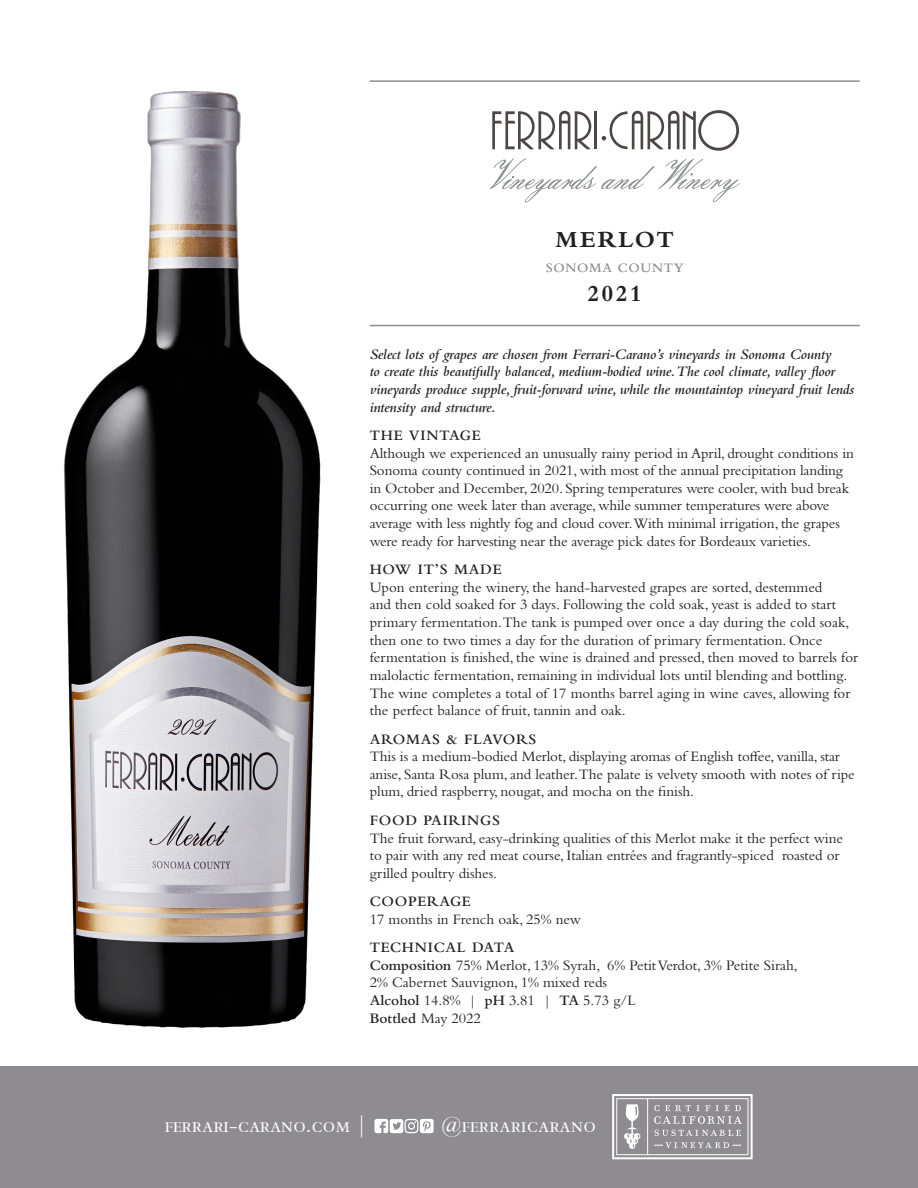
<style>
.page{position:relative;width:918px;height:1188px;background:#fff}
.page>*{position:absolute;margin:0;border:0;box-sizing:border-box;transform-origin:0 0}
.t1{font:700 24px "Bembo Std";letter-spacing:.09em;color:#231f20}
.t2{font:22.2px "Bembo Small Caps&Oldstyle Figures";color:#fff}
.t3{font:15px/17.7px "Bembo Std";letter-spacing:-.005em;color:#231f20}
.t4{font:italic 600 15px/17.7px "Bembo Std";letter-spacing:-.01em;color:#231f20}
.t5{font:600 15px "Bembo MT Pro";letter-spacing:.05em;color:#231f20}
.t6{font:600 15px "Bembo MT Pro";color:#231f20}
.t7{font:600 13.5px "Bembo MT Pro";letter-spacing:.05em;color:#8e8c90}
.s1{font-family:"Bembo MT Pro";font-weight:600}
.s2{font-family:"Bembo Std";font-weight:400}
</style>
<div class="page">
<div style="left:0;top:1067px;width:918px;height:121px;background:#8e8c90"></div>
<svg style="left:374px;top:1119px;width:60px;height:14px"></svg>
<svg style="left:612px;top:1094px;width:141px;height:65px"></svg>
<hr style="left:370px;top:80px;width:490px;height:2px;background:#8e8c90">
<hr style="left:370px;top:325px;width:490px;height:1px;background:#8e8c90">
<img style="left:64px;top:91px;width:256px;height:937px">
<svg style="left:492px;top:111px;width:99px;height:38px"></svg>
<hr style="left:594px;top:111px;width:3px;height:38px;background:#4d4846">
<svg style="left:602px;top:110px;width:137px;height:41px"></svg>
<svg style="left:490px;top:158px;width:250px;height:44px"></svg>
<p class="t1" style="left:556px;top:226px;width:120px">MERLOT</p>
<p class="t7" style="left:546px;top:261px;width:139px">SONOMA COUNTY</p>
<p class="t1" style="left:587px;top:280px;width:56px">2021</p>
<p class="t4" style="left:370px;top:345px;width:486px">Select lots of grapes are chosen from Ferrari-Carano’s vineyards in Sonoma County<br>to create this beautifully balanced, medium-bodied wine. The cool climate, valley floor vineyards produce supple, fruit-forward wine, while the mountaintop vineyard fruit lends intensity and structure.</p>
<p class="t5" style="left:370px;top:427px;width:112px">THE VINTAGE</p>
<p class="t3" style="left:370px;top:444px;width:486px">Although we experienced an unusually rainy period in April, drought conditions in Sonoma county continued in 2021, with most of the annual precipitation landing in October and December, 2020. Spring temperatures were cooler, with bud break occurring one week later than average, while summer temperatures were above average with less nightly fog and cloud cover.With minimal irrigation, the grapes were ready for harvesting near the average pick dates for Bordeaux varieties.</p>
<p class="t5" style="left:370px;top:561px;width:133px">HOW IT’S MADE</p>
<p class="t3" style="left:370px;top:578px;width:490px">Upon entering the winery, the hand-harvested grapes are sorted, destemmed<br>and then cold soaked for 3 days. Following the cold soak, yeast is added to start primary fermentation.The tank is pumped over once a day during the cold soak, then one to two times a day for the duration of primary fermentation. Once fermentation is finished, the wine is drained and pressed, then moved to barrels for malolactic fermentation, remaining in individual lots until blending and bottling.<br>The wine completes a total of 17 months barrel aging in wine caves, allowing for the perfect balance of fruit, tannin and oak.</p>
<p class="t5" style="left:370px;top:731px;width:168px">AROMAS &amp; FLAVORS</p>
<p class="t3" style="left:370px;top:747px;width:487px">This is a medium-bodied Merlot, displaying aromas of English toffee, vanilla, star anise, Santa Rosa plum, and leather.The palate is velvety smooth with notes of ripe plum, dried raspberry, nougat, and mocha on the finish.</p>
<p class="t5" style="left:370px;top:812px;width:132px">FOOD PAIRINGS</p>
<p class="t3" style="left:370px;top:829px;width:475px">The fruit forward, easy-drinking qualities of this Merlot make it the perfect wine to pair with any red meat course, Italian entrées and fragrantly-spiced roasted or grilled poultry dishes.</p>
<p class="t5" style="left:370px;top:893px;width:102px">COOPERAGE</p>
<p class="t3" style="left:370px;top:910px;width:213px">17 months in French oak, 25% new</p>
<p class="t5" style="left:370px;top:939px;width:146px">TECHNICAL DATA</p>
<p class="t3" style="left:370px;top:956px;width:430px"><span class="s1">Composition</span> 75% Merlot, 13% Syrah, 6% Petit Verdot, 3% Petite Sirah,<br>2% Cabernet Sauvignon, 1% mixed reds</p>
<p class="t3" style="left:370px;top:991px;width:267px"><span class="s1">Alcohol</span> 14.8% | <span class="s1">pH</span> 3.81 | <span class="s1">TA</span> 5.73 g/L</p>
<p class="t6" style="left:370px;top:1010px;width:113px">Bottled <span class="s2">May 2022</span></p>
<h2 class="t2" style="left:165px;top:1113px;width:204px">ferrari-carano.com |</h2>
<h2 class="t2" style="left:441px;top:1113px;width:156px">@ferraricarano</h2>
</div>
